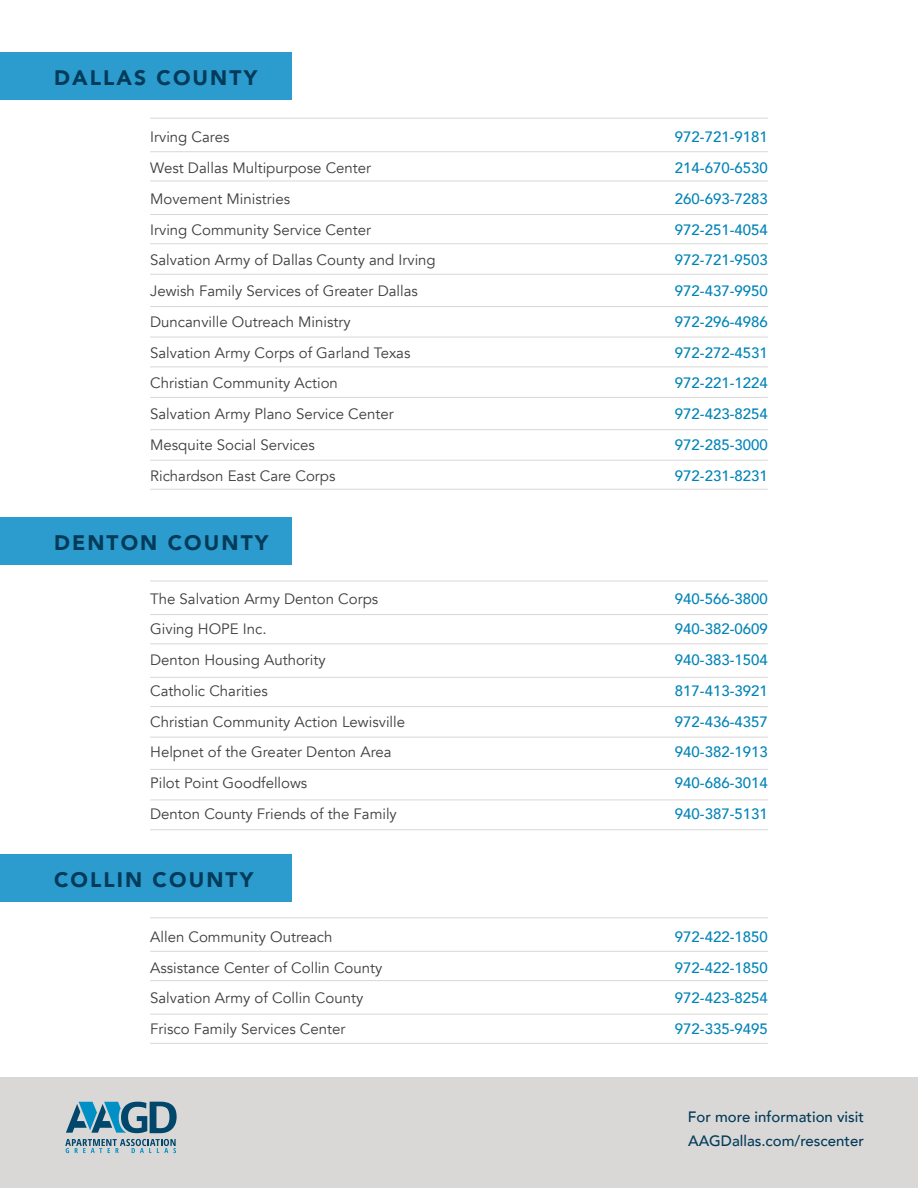
<style>
.page{position:relative;width:918px;height:1188px;background:#fff}
.page>*{position:absolute;margin:0;border:0;box-sizing:border-box;transform-origin:0 0}
.t1{font:900 21px "Avenir";letter-spacing:.1em;color:#023b5a}
.t2{font:15px "Avenir";color:#3e3e3f}
.t3{font:500 15px "Avenir";color:#0084b7}
.t4{font:500 15px/24px "Avenir";color:#023b5a}
</style>
<div class="page">
<div style="left:0;top:52px;width:292px;height:48px;background:#2c9cce"></div>
<div style="left:0;top:518px;width:292px;height:47px;background:#2c9cce"></div>
<div style="left:0;top:855px;width:292px;height:47px;background:#2c9cce"></div>
<hr style="left:150px;top:151px;width:618px;height:1px;background:#d9d8d6">
<hr style="left:150px;top:614px;width:618px;height:1px;background:#d9d8d6">
<hr style="left:150px;top:951px;width:618px;height:1px;background:#d9d8d6">
<hr style="left:150px;top:274px;width:618px;height:1px;background:#d9d8d6">
<hr style="left:150px;top:737px;width:618px;height:1px;background:#d9d8d6">
<hr style="left:150px;top:397px;width:618px;height:1px;background:#d9d8d6">
<hr style="left:150px;top:214px;width:618px;height:1px;background:#d9d8d6">
<hr style="left:150px;top:677px;width:618px;height:1px;background:#d9d8d6">
<hr style="left:150px;top:1014px;width:618px;height:1px;background:#d9d8d6">
<hr style="left:150px;top:337px;width:618px;height:1px;background:#d9d8d6">
<hr style="left:150px;top:800px;width:618px;height:1px;background:#d9d8d6">
<hr style="left:150px;top:489px;width:618px;height:1px;background:#d9d8d6">
<hr style="left:150px;top:460px;width:618px;height:1px;background:#d9d8d6">
<hr style="left:150px;top:118px;width:618px;height:1px;background:#d9d8d6">
<hr style="left:150px;top:581px;width:618px;height:1px;background:#d9d8d6">
<hr style="left:150px;top:917px;width:618px;height:1px;background:#d9d8d6">
<hr style="left:150px;top:243px;width:618px;height:1px;background:#d9d8d6">
<hr style="left:150px;top:706px;width:618px;height:1px;background:#d9d8d6">
<hr style="left:150px;top:1043px;width:618px;height:1px;background:#d9d8d6">
<hr style="left:150px;top:367px;width:618px;height:1px;background:#d9d8d6">
<hr style="left:150px;top:829px;width:618px;height:1px;background:#d9d8d6">
<hr style="left:150px;top:181px;width:618px;height:1px;background:#d9d8d6">
<hr style="left:150px;top:643px;width:618px;height:1px;background:#d9d8d6">
<hr style="left:150px;top:980px;width:618px;height:1px;background:#d9d8d6">
<hr style="left:150px;top:306px;width:618px;height:1px;background:#d9d8d6">
<hr style="left:150px;top:769px;width:618px;height:1px;background:#d9d8d6">
<hr style="left:150px;top:429px;width:618px;height:1px;background:#d9d8d6">
<div style="left:0;top:1078px;width:918px;height:110px;background:#d9d8d6"></div>
<svg style="left:65px;top:1139px;width:111px;height:14px"></svg>
<svg style="left:66px;top:1102px;width:111px;height:31px"></svg>
<h1 class="t1" style="left:54px;top:60px;width:205px">DALLAS COUNTY</h1>
<p class="t2" style="left:150px;top:128px;width:81px">Irving Cares</p>
<p class="t3" style="left:675px;top:124px;width:94px">972-721-9181</p>
<p class="t2" style="left:150px;top:159px;width:223px">West Dallas Multipurpose Center</p>
<p class="t3" style="left:675px;top:155px;width:94px">214-670-6530</p>
<p class="t2" style="left:150px;top:190px;width:141px">Movement Ministries</p>
<p class="t3" style="left:675px;top:186px;width:94px">260-693-7283</p>
<p class="t2" style="left:150px;top:221px;width:222px">Irving Community Service Center</p>
<p class="t3" style="left:675px;top:216px;width:94px">972-251-4054</p>
<p class="t2" style="left:150px;top:251px;width:287px">Salvation Army of Dallas County and Irving</p>
<p class="t3" style="left:675px;top:247px;width:94px">972-721-9503</p>
<p class="t2" style="left:150px;top:282px;width:269px">Jewish Family Services of Greater Dallas</p>
<p class="t3" style="left:675px;top:278px;width:94px">972-437-9950</p>
<p class="t2" style="left:150px;top:313px;width:202px">Duncanville Outreach Ministry</p>
<p class="t3" style="left:675px;top:309px;width:94px">972-296-4986</p>
<p class="t2" style="left:150px;top:344px;width:262px">Salvation Army Corps of Garland Texas</p>
<p class="t3" style="left:675px;top:339px;width:94px">972-272-4531</p>
<p class="t2" style="left:150px;top:374px;width:189px">Christian Community Action</p>
<p class="t3" style="left:675px;top:370px;width:94px">972-221-1224</p>
<p class="t2" style="left:150px;top:405px;width:245px">Salvation Army Plano Service Center</p>
<p class="t3" style="left:675px;top:401px;width:94px">972-423-8254</p>
<p class="t2" style="left:150px;top:436px;width:166px">Mesquite Social Services</p>
<p class="t3" style="left:675px;top:432px;width:94px">972-285-3000</p>
<p class="t2" style="left:150px;top:467px;width:187px">Richardson East Care Corps</p>
<p class="t3" style="left:675px;top:462px;width:94px">972-231-8231</p>
<h1 class="t1" style="left:54px;top:525px;width:216px">DENTON COUNTY</h1>
<p class="t2" style="left:150px;top:590px;width:230px">The Salvation Army Denton Corps</p>
<p class="t3" style="left:675px;top:585px;width:94px">940-566-3800</p>
<p class="t2" style="left:150px;top:620px;width:118px">Giving HOPE Inc.</p>
<p class="t3" style="left:675px;top:616px;width:94px">940-382-0609</p>
<p class="t2" style="left:150px;top:651px;width:177px">Denton Housing Authority</p>
<p class="t3" style="left:675px;top:647px;width:94px">940-383-1504</p>
<p class="t2" style="left:150px;top:682px;width:119px">Catholic Charities</p>
<p class="t3" style="left:675px;top:678px;width:94px">817-413-3921</p>
<p class="t2" style="left:150px;top:713px;width:256px">Christian Community Action Lewisville</p>
<p class="t3" style="left:675px;top:708px;width:94px">972-436-4357</p>
<p class="t2" style="left:150px;top:743px;width:243px">Helpnet of the Greater Denton Area</p>
<p class="t3" style="left:675px;top:739px;width:94px">940-382-1913</p>
<p class="t2" style="left:150px;top:774px;width:159px">Pilot Point Goodfellows</p>
<p class="t3" style="left:675px;top:770px;width:94px">940-686-3014</p>
<p class="t2" style="left:150px;top:805px;width:248px">Denton County Friends of the Family</p>
<p class="t3" style="left:675px;top:801px;width:94px">940-387-5131</p>
<h1 class="t1" style="left:54px;top:862px;width:201px">COLLIN COUNTY</h1>
<p class="t2" style="left:150px;top:928px;width:184px">Allen Community Outreach</p>
<p class="t3" style="left:675px;top:924px;width:94px">972-422-1850</p>
<p class="t2" style="left:150px;top:959px;width:234px">Assistance Center of Collin County</p>
<p class="t3" style="left:675px;top:954px;width:94px">972-422-1850</p>
<p class="t2" style="left:150px;top:989px;width:215px">Salvation Army of Collin County</p>
<p class="t3" style="left:675px;top:985px;width:94px">972-423-8254</p>
<p class="t2" style="left:150px;top:1020px;width:197px">Frisco Family Services Center</p>
<p class="t3" style="left:675px;top:1016px;width:94px">972-335-9495</p>
<p class="t4" style="left:688px;top:1104px;width:178px">For more information visit<br>AAGDallas.com/rescenter</p>
</div>
